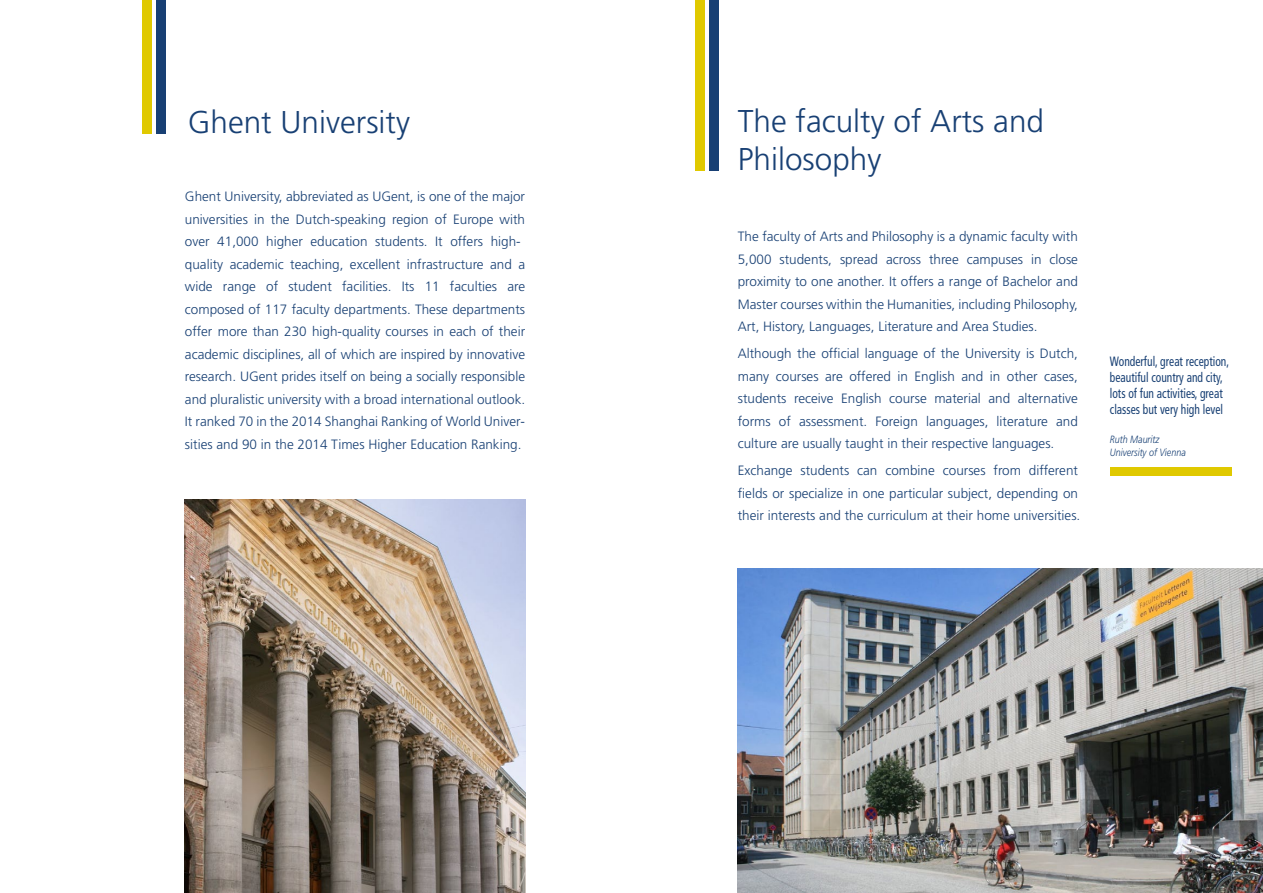
<style>
.page{position:relative;width:1263px;height:893px;background:#fff}
.page>*{position:absolute;margin:0;border:0;box-sizing:border-box;transform-origin:0 0}
.t1{font:300 31.5px/37.8px "Frutiger LT Std";color:#184074}
.t2{font:300 13.5px/22.5px "Frutiger LT Std";color:#184074}
.t3{font:condensed 13.5px/16.2px "Frutiger LT Std";color:#184074;scale:.85 1}
.t4{font:italic 300 10.5px/12.6px "Frutiger LT Std";color:#184074;scale:.85 1}
</style>
<div class="page">
<div style="left:142px;top:0;width:10px;height:133px;background:#e0c900"></div>
<div style="left:156px;top:0;width:9px;height:133px;background:#184074"></div>
<div style="left:695px;top:0;width:10px;height:171px;background:#e0c900"></div>
<div style="left:709px;top:0;width:10px;height:171px;background:#184074"></div>
<img style="left:185px;top:499px;width:340px;height:394px">
<img style="left:738px;top:568px;width:525px;height:325px">
<div style="left:1110px;top:467px;width:121px;height:9px;background:#e0c900"></div>
<h1 class="t1" style="left:188px;top:103px;width:224px">Ghent University</h1>
<h1 class="t1" style="left:738px;top:103px;width:308px">The faculty of Arts and<br>Philosophy</h1>
<p class="t2" style="left:185px;top:186px;width:342px">Ghent University, abbreviated as UGent, is one of the major universities in the Dutch-speaking region of Europe with over 41,000 higher education students. It offers high&shy;quality academic teaching, excellent infrastructure and a wide range of student facilities. Its 11 faculties are composed of 117 faculty departments. These departments offer more than 230 high-quality courses in each of their academic disciplines, all of which are inspired by innovative research. UGent prides itself on being a socially responsible and pluralistic university with a broad international outlook.<br>It ranked 70 in the 2014 Shanghai Ranking of World Univer&shy;sities and 90 in the 2014 Times Higher Education Ranking.</p>
<p class="t2" style="left:738px;top:225px;width:342px;text-align:justify">The faculty of Arts and Philosophy is a dynamic faculty with 5,000 students, spread across three campuses in close proximity to one another. It offers a range of Bachelor and Master courses within the Humanities, including Philosophy, Art, History, Languages, Literature and Area Studies.</p>
<p class="t2" style="left:738px;top:342px;width:342px;text-align:justify">Although the official language of the University is Dutch, many courses are offered in English and in other cases, students receive English course material and alternative forms of assessment. Foreign languages, literature and culture are usually taught in their respective languages.</p>
<p class="t2" style="left:738px;top:459px;width:344px">Exchange students can combine courses from different fields or specialize in one particular subject, depending on their interests and the curriculum at their home universities.</p>
<p class="t3" style="left:1110px;top:353px;width:142px">Wonderful, great reception, beautiful country and city, lots of fun activities, great classes but very high level</p>
<p class="t4" style="left:1110px;top:433px;width:91px">Ruth Mauritz<br>University of Vienna</p>
</div>
